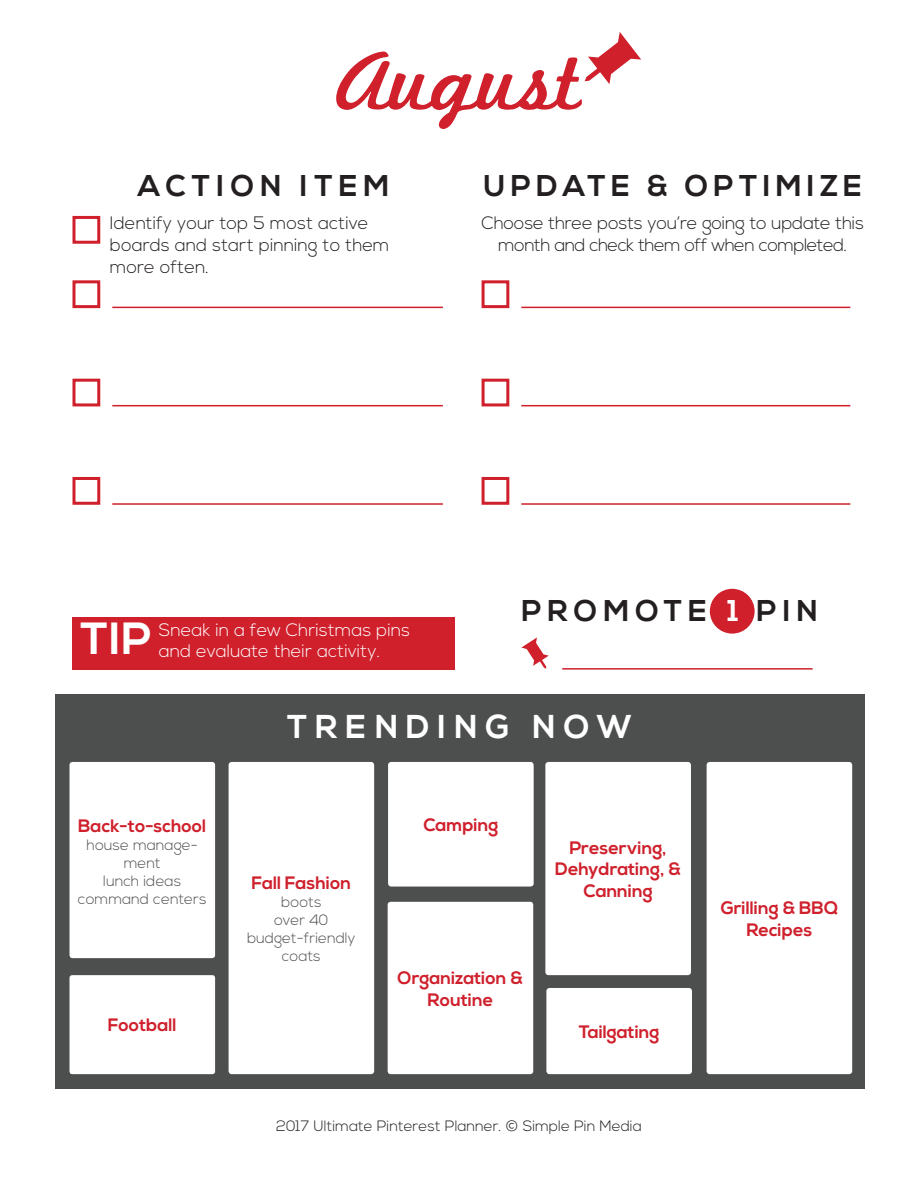
<style>
.page{position:relative;width:918px;height:1188px;background:#fff}
.page>*{position:absolute;margin:0;border:0;box-sizing:border-box;transform-origin:0 0}
.t1{font:87px "Marketing Script";color:#cf202c}
.t2{font:700 45px "Nexa";color:#fff}
.t3{font:700 33px "Nexa";color:#fff}
.t4{font:700 30px "Nexa";letter-spacing:.2em;color:#231f20}
.t5{font:700 30px "Nexa";letter-spacing:.175em;color:#231f20}
.t6{font:300 18px/21.6px "Nexa";letter-spacing:-.015em;color:#231f20}
.t7{font:700 18px/21.6px "Nexa";color:#cf202c;text-align:center}
.t8{font:300 18px/21.6px "Nexa";color:#fff}
.t9{font:300 15px/18px "Nexa";color:#4d4e4e;text-align:center}
.t10{font:300 15px "Nexa";color:#231f20}
.s1{color:#fff}
</style>
<div class="page">
<div style="left:55px;top:694px;width:810px;height:395px;background:#4d4e4e"></div>
<div style="left:70px;top:762px;width:145px;height:196px;background:#fff;border-radius:3px"></div>
<div style="left:229px;top:762px;width:145px;height:312px;background:#fff;border-radius:3px"></div>
<div style="left:388px;top:902px;width:145px;height:172px;background:#fff;border-radius:3px"></div>
<div style="left:545px;top:762px;width:146px;height:213px;background:#fff;border-radius:3px"></div>
<div style="left:70px;top:975px;width:145px;height:99px;background:#fff;border-radius:3px"></div>
<div style="left:546px;top:988px;width:146px;height:86px;background:#fff;border-radius:3px"></div>
<div style="left:707px;top:762px;width:145px;height:312px;background:#fff;border-radius:3px"></div>
<div style="left:388px;top:762px;width:146px;height:125px;background:#fff;border-radius:3px"></div>
<div style="left:72px;top:617px;width:383px;height:53px;background:#cf202c"></div>
<div style="left:710px;top:589px;width:45px;height:45px;background:#cf202c;border-radius:50%"></div>
<svg style="left:521px;top:637px;width:28px;height:32px"></svg>
<hr style="left:562px;top:668px;width:251px;height:2px;background:#cf202c">
<div style="left:72px;top:216px;width:28px;height:28px;border:3px solid #cf202c"></div>
<div style="left:482px;top:280px;width:27px;height:28px;border:3px solid #cf202c"></div>
<hr style="left:521px;top:307px;width:329px;height:1px;background:#cf202c">
<div style="left:482px;top:379px;width:27px;height:27px;border:3px solid #cf202c"></div>
<hr style="left:521px;top:405px;width:329px;height:1px;background:#cf202c">
<div style="left:482px;top:477px;width:27px;height:28px;border:3px solid #cf202c"></div>
<hr style="left:521px;top:503px;width:329px;height:2px;background:#cf202c">
<div style="left:72px;top:379px;width:28px;height:27px;border:3px solid #cf202c"></div>
<hr style="left:112px;top:405px;width:331px;height:1px;background:#cf202c">
<div style="left:72px;top:477px;width:28px;height:28px;border:3px solid #cf202c"></div>
<hr style="left:112px;top:503px;width:331px;height:2px;background:#cf202c">
<div style="left:72px;top:280px;width:28px;height:28px;border:3px solid #cf202c"></div>
<hr style="left:112px;top:307px;width:331px;height:1px;background:#cf202c">
<svg style="left:585px;top:32px;width:56px;height:52px"></svg>
<h1 class="t1" style="left:337px;top:29px;width:246px">August</h1>
<h3 class="t4" style="left:138px;top:169px;width:253px">ACTION ITEM</h3>
<p class="t6" style="left:110px;top:213px;width:281px">Identify your top 5 most active boards and start pinning to them more often.</p>
<h3 class="t5" style="left:483px;top:168px;width:252px">UPDATE &amp; Optimize</h3>
<p class="t6" style="left:482px;top:213px;width:384px;text-align:center">Choose three posts you’re going to update this month and check them off when completed.</p>
<h2 class="t2" style="left:81px;top:613px;width:73px">TIP</h2>
<p class="t8" style="left:159px;top:619px;width:253px">Sneak in a few Christmas pins and evaluate their activity.</p>
<h3 class="t4" style="left:521px;top:593px;width:54px">Promote</h3>
<h3 class="t4" style="left:727px;top:593px;width:73px"><span class="s1">1</span> Pin</h3>
<p class="t7" style="left:78px;top:816px;width:129px">Back-to-school</p>
<p class="t9" style="left:78px;top:836px;width:130px">house manage&shy;ment<br>lunch ideas command centers</p>
<h3 class="t3" style="left:287px;top:708px;width:29px">trending</h3>
<h3 class="t3" style="left:532px;top:708px;width:34px">now</h3>
<p class="t7" style="left:251px;top:872px;width:101px">Fall Fashion</p>
<p class="t9" style="left:247px;top:893px;width:110px">boots<br>over 40 budget-friendly coats</p>
<p class="t7" style="left:423px;top:815px;width:76px">Camping</p>
<p class="t7" style="left:398px;top:968px;width:127px">Organization &amp;<br>Routine</p>
<p class="t7" style="left:555px;top:837px;width:128px">Preserving,<br>Dehydrating, &amp;<br>Canning</p>
<p class="t7" style="left:108px;top:1015px;width:70px">Football</p>
<p class="t7" style="left:579px;top:1021px;width:82px">Tailgating</p>
<p class="t10" style="left:276px;top:1117px;width:367px">2017 Ultimate Pinterest Planner. © Simple Pin Media</p>
<p class="t7" style="left:721px;top:898px;width:119px">Grilling &amp; BBQ<br>Recipes</p>
</div>
